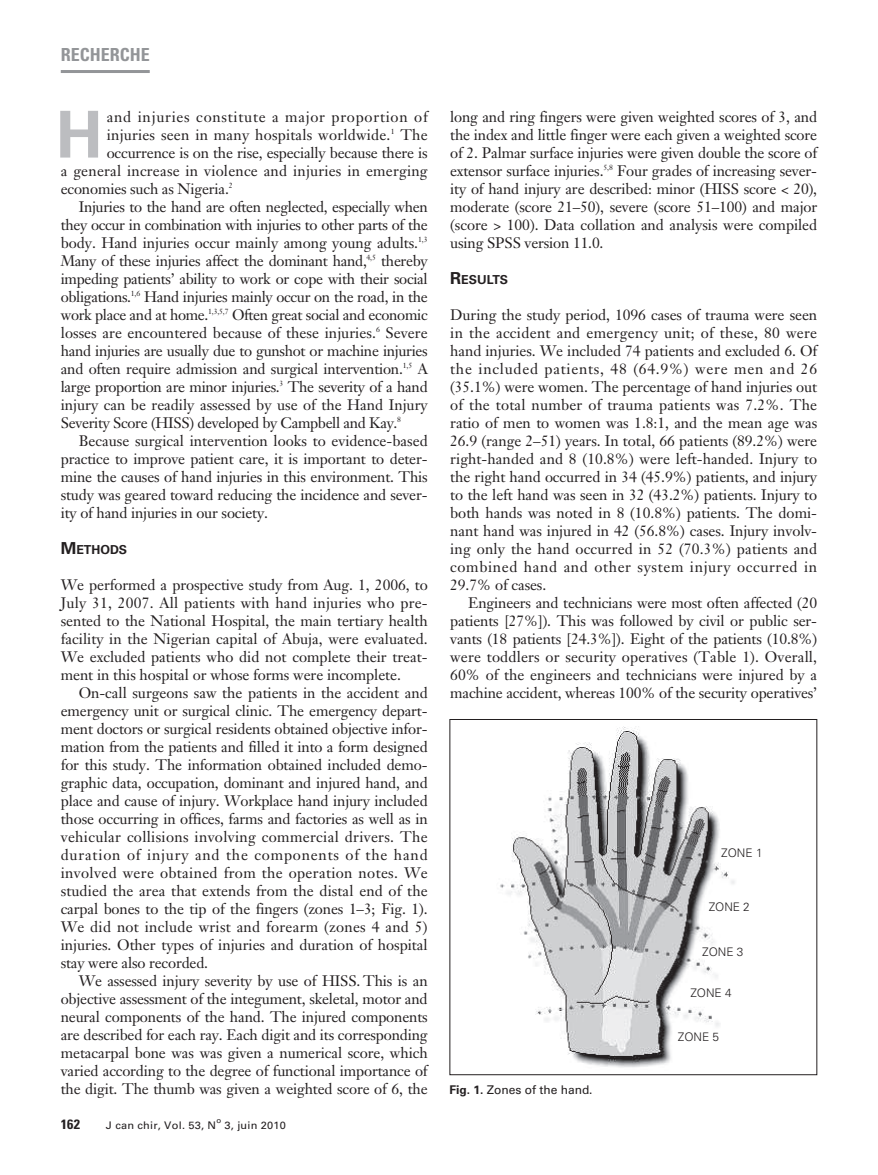
<style>
.page{position:relative;width:878px;height:1175px;background:#fff}
.page>*{position:absolute;margin:0;border:0;box-sizing:border-box;transform-origin:0 0}
.t1{font:700 64.65px "Univers";color:#bcbdc0}
.t2{font:700 condensed 18px "Univers";color:#939598}
.t3{font:15px/18px "Janson Text";letter-spacing:-.01em;color:#231f20;text-align:justify}
.t4{font:15px "Janson Text";letter-spacing:.015em;color:#231f20}
.t5{font:15px "Janson Text";letter-spacing:.05em;color:#231f20}
.t6{font:700 condensed 13.5px "Univers";color:#231f20;scale:1.05 1}
.t7{font:700 12.3px "Univers";color:#231f20}
.t8{font:12px "Univers";color:#231f20}
.t9{font:300 11.85px "Univers";letter-spacing:-.005em;color:#231f20}
.t10{font:10.5px "Univers";letter-spacing:.015em;color:#231f20;scale:1.05 1}
.t11{font:7.5px "Univers";color:#231f20;scale:1.05 1}
.s1{font-size:16.5px}
.s2{font-weight:700}
</style>
<div class="page">
<hr style="left:61px;top:70px;width:89px;height:3px;background:#939598">
<img style="left:500px;top:726px;width:235px;height:342px">
<div style="left:449px;top:719px;width:368px;height:356px;border:1px solid #231f20"></div>
<p class="t2" style="left:61px;top:48px;width:90px">RECHERCHE</p>
<h1 class="t1" style="left:56px;top:111px;width:48px">H</h1>
<p class="t5" style="left:107px;top:111px;width:322px">and injuries constitute a major proportion of</p>
<p class="t4" style="left:107px;top:129px;width:322px">injuries seen in many hospitals worldwide.<sup>1</sup> The</p>
<p class="t3" style="left:107px;top:145px;width:322px">occurrence is on the rise, especially because there is</p>
<p class="t4" style="left:61px;top:165px;width:368px">a general increase in violence and injuries in emerging</p>
<p class="t3" style="left:61px;top:181px;width:173px">economies such as Nigeria.<sup>2</sup></p>
<p class="t3" style="left:79px;top:199px;width:350px">Injuries to the hand are often neglected, especially when</p>
<p class="t3" style="left:61px;top:217px;width:368px">they occur in combination with injuries to other parts of the</p>
<p class="t3" style="left:61px;top:235px;width:368px">body. Hand injuries occur mainly among young adults.<sup>1,3</sup></p>
<p class="t3" style="left:61px;top:253px;width:368px">Many of these injuries affect the dominant hand,<sup>4,5</sup> thereby</p>
<p class="t3" style="left:61px;top:271px;width:368px">impeding patients’ ability to work or cope with their social</p>
<p class="t3" style="left:61px;top:289px;width:368px">obligations.<sup>1,6</sup> Hand injuries mainly occur on the road, in the</p>
<p class="t3" style="left:61px;top:307px;width:368px">work place and at home.<sup>1,3,5,7</sup> Often great social and economic</p>
<p class="t3" style="left:61px;top:325px;width:368px">losses are encountered because of these injuries.<sup>6</sup> Severe</p>
<p class="t3" style="left:61px;top:343px;width:368px">hand injuries are usually due to gunshot or machine injuries</p>
<p class="t3" style="left:61px;top:361px;width:368px">and often require admission and surgical intervention.<sup>1,5</sup> A</p>
<p class="t3" style="left:61px;top:379px;width:368px">large proportion are minor injuries.<sup>3</sup> The severity of a hand</p>
<p class="t3" style="left:61px;top:397px;width:368px">injury can be readily assessed by use of the Hand Injury</p>
<p class="t3" style="left:61px;top:415px;width:342px">Severity Score (HISS) developed by Campbell and Kay.<sup>8</sup></p>
<p class="t3" style="left:79px;top:433px;width:350px">Because surgical intervention looks to evidence-based</p>
<p class="t3" style="left:61px;top:451px;width:368px">practice to improve patient care, it is important to deter-</p>
<p class="t3" style="left:61px;top:469px;width:368px">mine the causes of hand injuries in this environment. This</p>
<p class="t3" style="left:61px;top:487px;width:368px">study was geared toward reducing the incidence and sever-</p>
<p class="t3" style="left:61px;top:505px;width:209px">ity of hand injuries in our society.</p>
<p class="t7" style="left:61px;top:545px;width:68px"><span class="s1">M</span>ETHODS</p>
<p class="t3" style="left:61px;top:577px;width:368px">We performed a prospective study from Aug. 1, 2006, to July 31, 2007. All patients with hand injuries who pre&shy;sented to the National Hospital, the main tertiary health facility in the Nigerian capital of Abuja, were evaluated.<br>We excluded patients who did not complete their treat&shy;ment in this hospital or whose forms were incomplete.</p>
<p class="t3" style="left:61px;top:685px;width:368px;text-indent:18px">On-call surgeons saw the patients in the accident and emergency unit or surgical clinic. The emergency depart&shy;ment doctors or surgical residents obtained objective infor&shy;mation from the patients and filled it into a form designed for this study. The information obtained included demo&shy;graphic data, occupation, dominant and injured hand, and place and cause of injury. Workplace hand injury included those occurring in offices, farms and factories as well as in vehicular collisions involving commercial drivers. The duration of injury and the components of the hand involved were obtained from the operation notes. We studied the area that extends from the distal end of the carpal bones to the tip of the fingers (zones 1–3; Fig. 1).<br>We did not include wrist and forearm (zones 4 and 5) injuries. Other types of injuries and duration of hospital stay were also recorded.</p>
<p class="t3" style="left:61px;top:973px;width:368px;text-indent:18px">We assessed injury severity by use of HISS. This is an objective assessment of the integument, skeletal, motor and neural components of the hand. The injured components are described for each ray. Each digit and its corresponding metacarpal bone was was given a numerical score, which varied according to the degree of functional importance of the digit. The thumb was given a weighted score of 6, the</p>
<p class="t11" style="left:216px;top:1118px;width:6px">o</p>
<p class="t6" style="left:61px;top:1119px;width:20px">162</p>
<p class="t10" style="left:106px;top:1121px;width:107px">J can chir, Vol. 53, N</p>
<p class="t10" style="left:224px;top:1121px;width:60px">3, juin 2010</p>
<p class="t3" style="left:450px;top:109px;width:368px">long and ring fingers were given weighted scores of 3, and the index and little finger were each given a weighted score of 2. Palmar surface injuries were given double the score of extensor surface injuries.<sup>5,8</sup> Four grades of increasing sever&shy;ity of hand injury are described: minor (HISS score &lt; 20), moderate (score 21–50), severe (score 51–100) and major (score &gt; 100). Data collation and analysis were compiled using SPSS version 11.0.</p>
<p class="t7" style="left:450px;top:275px;width:59px"><span class="s1">R</span>ESULTS</p>
<p class="t3" style="left:450px;top:307px;width:368px">During the study period, 1096 cases of trauma were seen in the accident and emergency unit; of these, 80 were hand injuries. We included 74 patients and excluded 6. Of the included patients, 48 (64.9%) were men and 26 (35.1%) were women. The percentage of hand injuries out of the total number of trauma patients was 7.2%. The ratio of men to women was 1.8:1, and the mean age was 26.9 (range 2–51) years. In total, 66 patients (89.2%) were right-handed and 8 (10.8%) were left-handed. Injury to the right hand occurred in 34 (45.9%) patients, and injury to the left hand was seen in 32 (43.2%) patients. Injury to both hands was noted in 8 (10.8%) patients. The domi&shy;nant hand was injured in 42 (56.8%) cases. Injury involv&shy;ing only the hand occurred in 52 (70.3%) patients and combined hand and other system injury occurred in 29.7% of cases.</p>
<p class="t3" style="left:450px;top:595px;width:368px;text-indent:18px">Engineers and technicians were most often affected (20 patients [27%]). This was followed by civil or public ser&shy;vants (18 patients [24.3%]). Eight of the patients (10.8%) were toddlers or security operatives (Table 1). Overall, 60% of the engineers and technicians were injured by a machine accident, whereas 100% of the security operatives’</p>
<p class="t9" style="left:721px;top:848px;width:43px">ZONE 1</p>
<p class="t9" style="left:708px;top:902px;width:43px">ZONE 2</p>
<p class="t9" style="left:702px;top:947px;width:43px">ZONE 3</p>
<p class="t9" style="left:690px;top:988px;width:43px">ZONE 4</p>
<p class="t8" style="left:449px;top:1085px;width:145px"><span class="s2">Fig. 1.</span> Zones of the hand.</p>
<p class="t9" style="left:677px;top:1032px;width:43px">ZONE 5</p>
</div>
